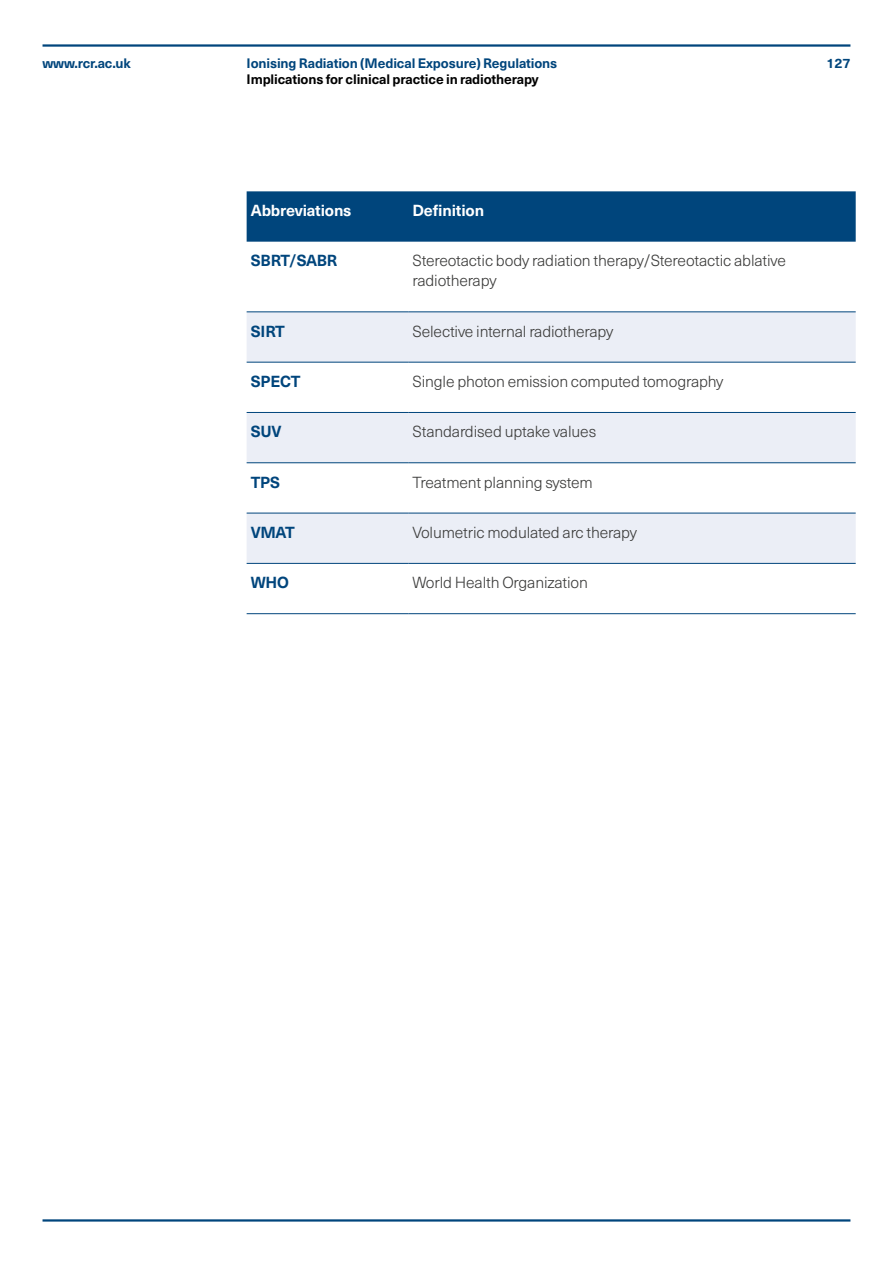
<style>
.page{position:relative;width:893px;height:1263px;background:#fff}
.page>*{position:absolute;margin:0;border:0;box-sizing:border-box;transform-origin:0 0}
.t1{font:300 15.75px/20.2px "Neue Haas Unica Pro";letter-spacing:-.01em;color:#3c3c3b}
.t2{font:700 15.75px "Neue Haas Unica Pro";letter-spacing:-.02em;color:#00457c}
.t3{font:700 15.75px "Neue Haas Unica Pro";letter-spacing:-.01em;color:#fff}
.t4{font:700 13.5px "Neue Haas Unica Pro";letter-spacing:-.01em;color:#00457c}
.t5{font:700 13.5px "Neue Haas Unica Pro";letter-spacing:-.01em;color:#000}
</style>
<div class="page">
<hr style="left:43px;top:1219px;width:807px;height:2px;background:#00457c">
<hr style="left:43px;top:44px;width:807px;height:3px;background:#00457c">
<div style="left:247px;top:191px;width:609px;height:51px;background:#00457c"></div>
<svg style="left:247px;top:312px;width:609px;height:251px;fill:#ebeef6"></svg>
<hr style="left:247px;top:311px;width:161px;height:1px;background:#00457c">
<hr style="left:408px;top:311px;width:448px;height:1px;background:#00457c">
<hr style="left:247px;top:362px;width:161px;height:1px;background:#00457c">
<hr style="left:408px;top:362px;width:448px;height:1px;background:#00457c">
<hr style="left:247px;top:412px;width:161px;height:1px;background:#00457c">
<hr style="left:408px;top:412px;width:448px;height:1px;background:#00457c">
<hr style="left:247px;top:462px;width:161px;height:1px;background:#00457c">
<hr style="left:408px;top:462px;width:448px;height:1px;background:#00457c">
<hr style="left:247px;top:513px;width:161px;height:1px;background:#00457c">
<hr style="left:408px;top:513px;width:448px;height:1px;background:#00457c">
<hr style="left:247px;top:563px;width:161px;height:1px;background:#00457c">
<hr style="left:408px;top:563px;width:448px;height:1px;background:#00457c">
<hr style="left:247px;top:613px;width:161px;height:1px;background:#00457c">
<hr style="left:408px;top:613px;width:448px;height:1px;background:#00457c">
<p class="t4" style="left:43px;top:55px;width:90px">www.rcr.ac.uk</p>
<p class="t4" style="left:247px;top:55px;width:312px">Ionising Radiation (Medical Exposure) Regulations</p>
<p class="t4" style="left:826px;top:55px;width:26px">127</p>
<p class="t5" style="left:247px;top:71px;width:293px">Implications for clinical practice in radiotherapy</p>
<p class="t3" style="left:251px;top:201px;width:102px">Abbreviations</p>
<p class="t3" style="left:412px;top:201px;width:73px">Definition</p>
<p class="t2" style="left:251px;top:251px;width:88px">SBRT/SABR</p>
<p class="t1" style="left:412px;top:251px;width:375px">Stereotactic body radiation therapy/Stereotactic ablative radiotherapy</p>
<p class="t2" style="left:251px;top:321px;width:36px">SIRT</p>
<p class="t1" style="left:412px;top:321px;width:202px">Selective internal radiotherapy</p>
<p class="t2" style="left:251px;top:372px;width:51px">SPECT</p>
<p class="t1" style="left:412px;top:372px;width:312px">Single photon emission computed tomography</p>
<p class="t2" style="left:251px;top:422px;width:32px">SUV</p>
<p class="t1" style="left:412px;top:422px;width:185px">Standardised uptake values</p>
<p class="t2" style="left:251px;top:472px;width:31px">TPS</p>
<p class="t1" style="left:412px;top:472px;width:182px">Treatment planning system</p>
<p class="t2" style="left:251px;top:523px;width:45px">VMAT</p>
<p class="t1" style="left:412px;top:522px;width:226px">Volumetric modulated arc therapy</p>
<p class="t2" style="left:251px;top:573px;width:40px">WHO</p>
<p class="t1" style="left:412px;top:573px;width:177px">World Health Organization</p>
</div>
